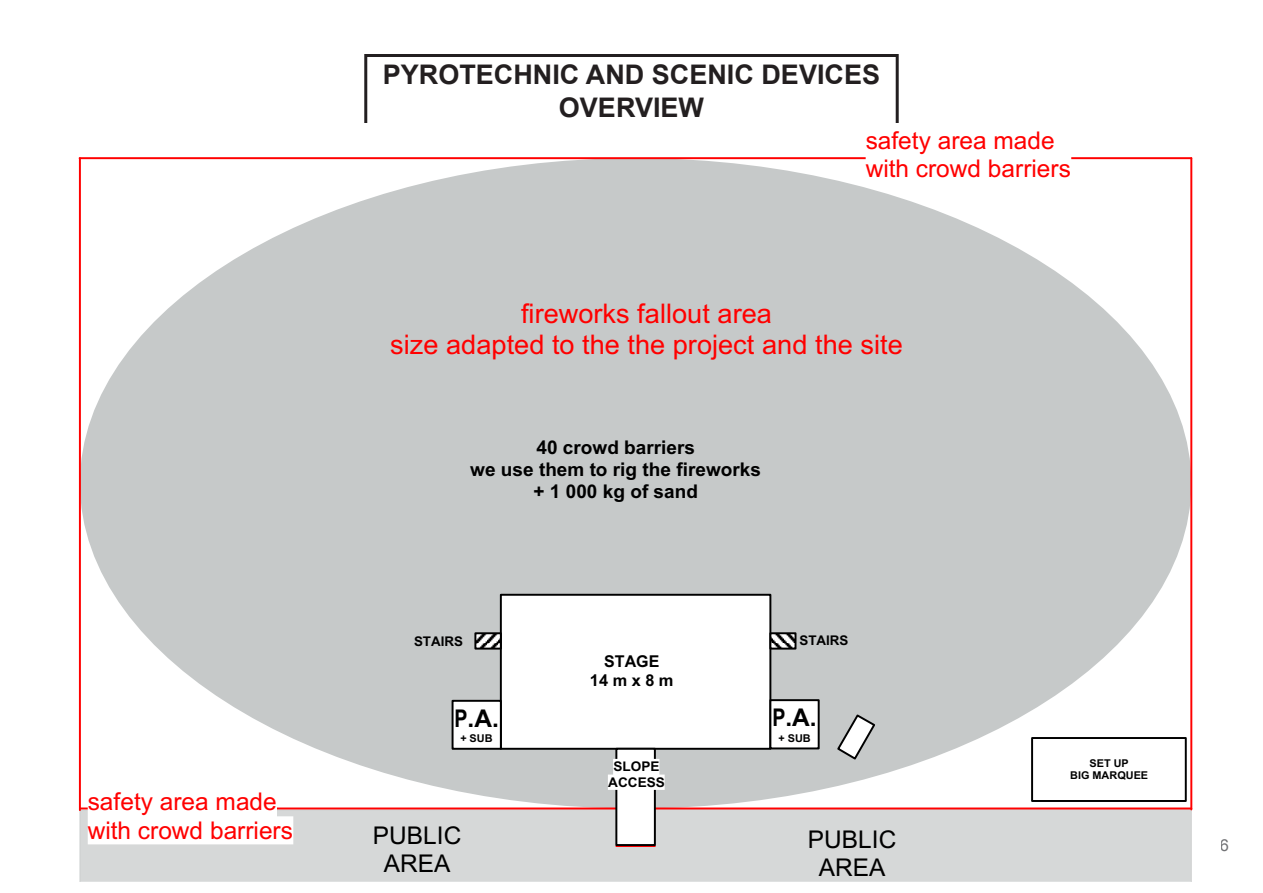
<style>
.page{position:relative;width:1263px;height:893px;background:#fff}
.page>*{position:absolute;margin:0;border:0;box-sizing:border-box;transform-origin:0 0}
.t1{font:27.15px/31px "Arial";color:#f00;text-align:center}
.Titres_haut_de_page{font:700 27px/32.4px "Arial";color:#231f20;text-align:center}
.t2{font:24.45px/27.8px "Arial";color:#f00}
.t3{font:24.45px/27.8px "Arial";color:#000;text-align:center}
.t4{font:700 24.45px "Arial";color:#000;scale:.8 1}
.t5{font:700 18.9px/21.8px "Arial";color:#000;text-align:center}
.t6{font:700 16.35px/18.6px "Arial";color:#000;text-align:center}
.t7{font:700 13.35px/15.3px "Arial";color:#000;text-align:center}
.t8{font:700 10.8px/12.5px "Arial";color:#000;text-align:center}
</style>
<div class="page">
<div style="left:364px;top:54px;width:535px;height:89px;border:3px solid #231f20"></div>
<div style="left:42px;top:123px;width:1178px;height:759px;background:#fff"></div>
<div style="left:80px;top:809px;width:1112px;height:73px;background:#d6d8d8"></div>
<div style="left:80px;top:158px;width:1111px;height:650px;background:#c6c9c9;border-radius:50%"></div>
<hr style="left:79px;top:158px;width:2px;height:652px;background:#f00">
<hr style="left:80px;top:157px;width:1111px;height:2px;background:#f00">
<hr style="left:1190px;top:158px;width:2px;height:651px;background:#f00">
<hr style="left:80px;top:807px;width:1111px;height:2px;background:#f00">
<hr style="left:616px;top:845px;width:39px;height:2px;background:#f00">
<div style="left:501px;top:595px;width:269px;height:154px;background:#fff"></div>
<div style="left:500px;top:594px;width:271px;height:156px;border:2px solid #000"></div>
<div style="left:616px;top:749px;width:39px;height:96px;background:#fff"></div>
<div style="left:615px;top:748px;width:41px;height:98px;border:2px solid #000"></div>
<svg style="left:477px;top:635px;width:22px;height:12px"></svg>
<div style="left:474px;top:632px;width:28px;height:18px;border:2px solid #000"></div>
<svg style="left:772px;top:635px;width:21px;height:12px"></svg>
<div style="left:769px;top:632px;width:27px;height:18px;border:2px solid #000"></div>
<div style="left:770px;top:700px;width:49px;height:48px;background:#fff"></div>
<div style="left:769px;top:699px;width:51px;height:50px;border:2px solid #000"></div>
<div style="left:453px;top:701px;width:48px;height:48px;background:#fff"></div>
<div style="left:452px;top:700px;width:50px;height:50px;border:2px solid #000"></div>
<div style="left:1031px;top:737px;width:156px;height:65px;border:2px solid #000"></div>
<svg style="left:837px;top:714px;width:38px;height:46px"></svg>
<svg style="left:866px;top:157px;width:205px;height:2px"></svg>
<svg style="left:88px;top:807px;width:205px;height:37px"></svg>
<svg style="left:608px;top:759px;width:57px;height:31px"></svg>
<p class="t2" style="left:88px;top:790px;width:207px">safety area made with crowd barriers</p>
<p class="Titres_haut_de_page" style="left:383px;top:59px;width:499px">PYROTECHNIC AND SCENIC DEVICES<br>OVERVIEW</p>
<p class="t2" style="left:866px;top:129px;width:207px">safety area made with crowd barriers</p>
<p class="t1" style="left:390px;top:300px;width:514px">fireworks fallout area<br>size adapted to the the project and the site</p>
<p class="t5" style="left:470px;top:438px;width:292px">40 crowd barriers<br>we use them to rig the fireworks + 1 000 kg of sand</p>
<p class="t7" style="left:414px;top:635px;width:51px">STAIRS</p>
<p class="t4" style="left:454px;top:709px;width:57px">P.A.</p>
<p class="t8" style="left:460px;top:733px;width:34px">+ SUB</p>
<p class="t6" style="left:590px;top:654px;width:85px">STAGE<br>14 m x 8 m</p>
<p class="t7" style="left:608px;top:760px;width:58px">SLOPE<br>ACCESS</p>
<p class="t7" style="left:799px;top:634px;width:51px">STAIRS</p>
<p class="t4" style="left:772px;top:708px;width:57px">P.A.</p>
<p class="t8" style="left:778px;top:733px;width:34px">+ SUB</p>
<p class="t3" style="left:373px;top:824px;width:90px">PUBLIC<br>AREA</p>
<p class="t3" style="left:808px;top:828px;width:90px">PUBLIC<br>AREA</p>
<p class="t8" style="left:1070px;top:758px;width:79px">SET UP<br>BIG MARQUEE</p>
</div>
